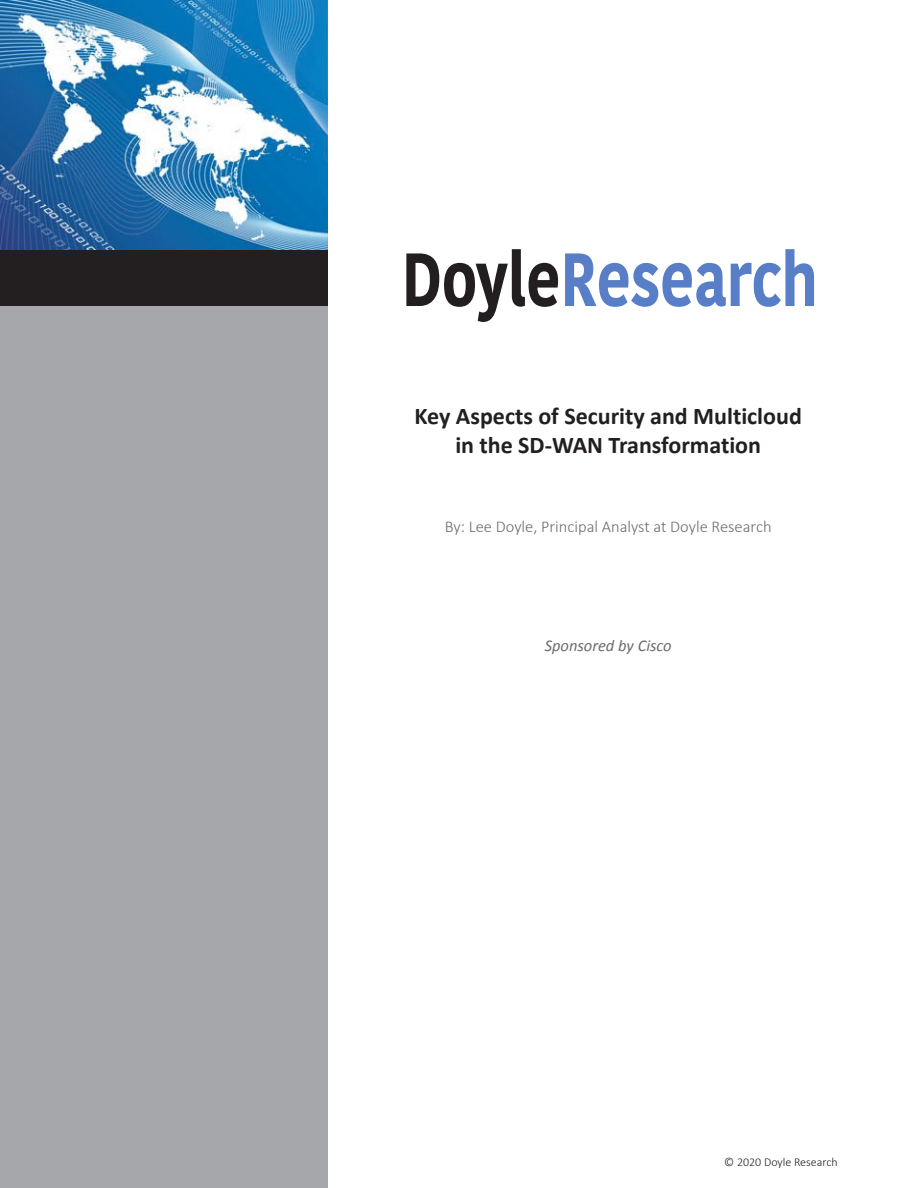
<style>
.page{position:relative;width:918px;height:1188px;background:#fff}
.page>*{position:absolute;margin:0;border:0;box-sizing:border-box;transform-origin:0 0}
.t1{font:700 75px "Kohinoor Telugu";letter-spacing:-.005em;color:#587ec8;scale:.8 1}
.t2{font:700 24px/28.8px "Calibri";color:#231f20;text-align:center}
.t3{font:300 16.5px "Calibri";color:#6c6d70}
.t4{font:italic 16.5px "Calibri";color:#6c6d70}
.t5{font:300 12px "Calibri";color:#231f20}
.s1{color:#231f20}
</style>
<div class="page">
<img style="left:0;top:0;width:327px;height:250px">
<div style="left:0;top:250px;width:327px;height:57px;background:#231f20"></div>
<div style="left:0;top:307px;width:327px;height:881px;background:#a5a7aa"></div>
<p class="t1" style="left:402px;top:236px;width:522px"><span class="s1">Doyle</span>Research</p>
<p class="t2" style="left:415px;top:402px;width:389px">Key Aspects of Security and Multicloud in the SD-WAN Transformation</p>
<p class="t3" style="left:445px;top:516px;width:328px">By: Lee Doyle, Principal Analyst at Doyle Research</p>
<p class="t4" style="left:545px;top:634px;width:129px">Sponsored by Cisco</p>
<p class="t5" style="left:724px;top:1154px;width:115px">© 2020 Doyle Research</p>
</div>
